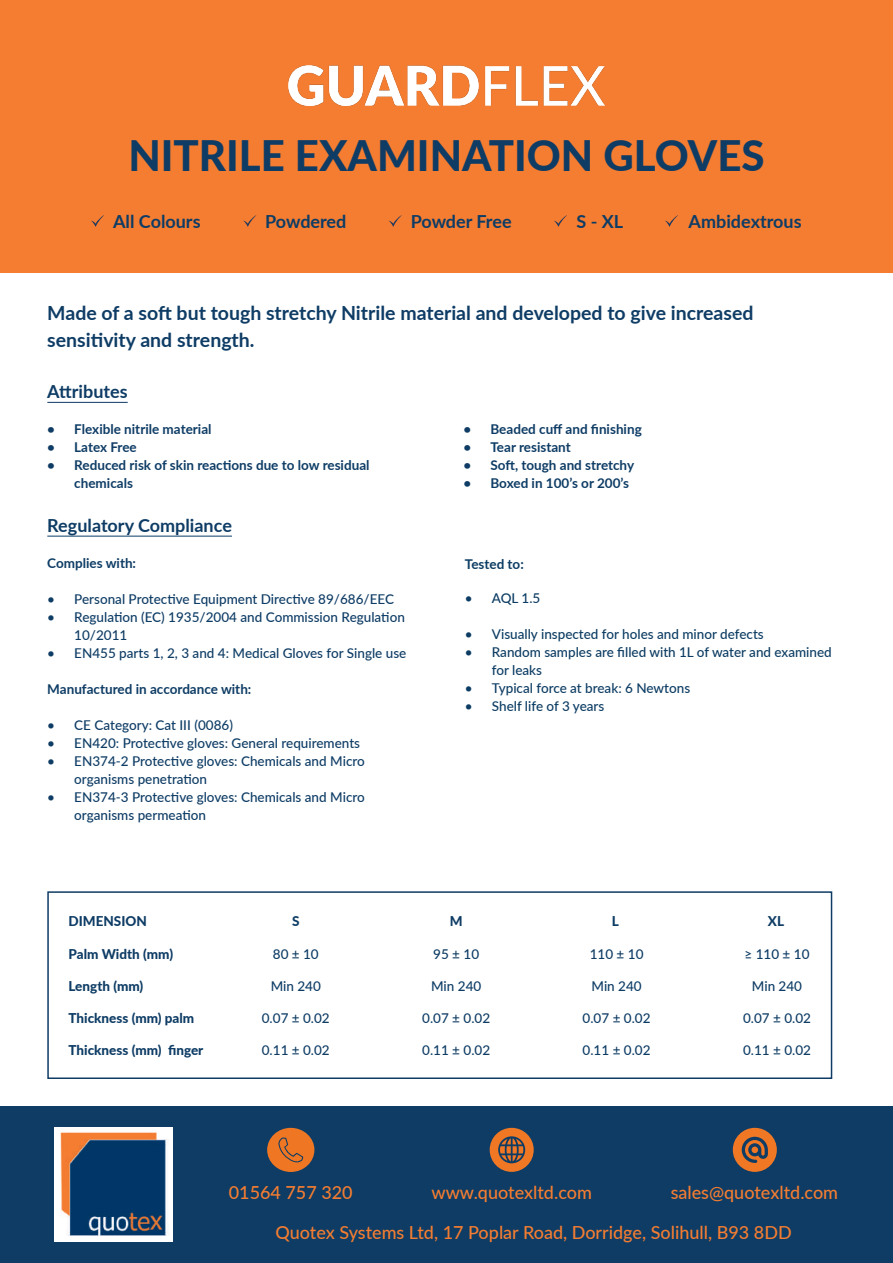
<style>
.page{position:relative;width:893px;height:1263px;background:#fff}
.page>*{position:absolute;margin:0;border:0;box-sizing:border-box;transform-origin:0 0}
.t1{font:800 42px "Lato";color:#0e3c65}
.t2{font:700 19.5px/27px "Lato";color:#0e3c65}
.t3{font:500 18px "Lato";color:#f47d31}
.t4{font:700 18px "Lato";color:#0e3c65}
.t5{font:500 13.5px/18px "Lato";color:#0e3c65}
.t6{font:700 13.5px/18px "Lato";color:#0e3c65}
.t7{font:500 13.5px/18px "Lato";color:#0c3c63}
.t8{font:800 13.5px "Lato";color:#0e3c65}
.t9{font:700 13.5px "Lato";color:#0c3c63}
</style>
<div class="page">
<div style="left:0;top:0;width:893px;height:272px;background:#f47d31"></div>
<div style="left:0;top:1106px;width:893px;height:157px;background:#0e3c65"></div>
<hr style="left:47px;top:402px;width:81px;height:1px;background:#0e3c65">
<hr style="left:47px;top:536px;width:185px;height:1px;background:#0e3c65">
<div style="left:47px;top:891px;width:785px;height:188px;border:2px solid #0e3c65"></div>
<svg style="left:267px;top:1128px;width:47px;height:44px"></svg>
<svg style="left:490px;top:1128px;width:44px;height:44px"></svg>
<svg style="left:733px;top:1128px;width:44px;height:44px"></svg>
<div style="left:751px;top:1146px;width:7px;height:7px;background:#f07824;border-radius:50%"></div>
<img style="left:289px;top:65px;width:315px;height:40px">
<img style="left:54px;top:1128px;width:118px;height:113px">
<svg style="left:389px;top:215px;width:13px;height:12px"></svg>
<svg style="left:554px;top:215px;width:13px;height:12px"></svg>
<svg style="left:665px;top:215px;width:13px;height:12px"></svg>
<svg style="left:243px;top:215px;width:13px;height:12px"></svg>
<svg style="left:91px;top:215px;width:13px;height:12px"></svg>
<h1 class="t1" style="left:128px;top:125px;width:638px">NITRILE EXAMINATION GLOVES</h1>
<h3 class="t4" style="left:113px;top:208px;width:89px">All Colours</h3>
<h3 class="t4" style="left:265px;top:208px;width:83px">Powdered</h3>
<h3 class="t4" style="left:411px;top:208px;width:102px">Powder Free</h3>
<h3 class="t4" style="left:576px;top:208px;width:48px">S - XL</h3>
<h3 class="t4" style="left:689px;top:208px;width:114px">Ambidextrous</h3>
<h2 class="t2" style="left:47px;top:298px;width:708px">Made of a soft but tough stretchy Nitrile material and developed to give increased sensitivity and strength.</h2>
<h3 class="t4" style="left:47px;top:378px;width:82px">Attributes</h3>
<p class="t6" style="left:47px;top:420px;width:166px">• Flexible nitrile material</p>
<p class="t6" style="left:47px;top:438px;width:91px">• Latex Free</p>
<p class="t6" style="left:74px;top:456px;width:297px;text-indent:-27px">• Reduced risk of skin reactions due to low residual chemicals</p>
<h3 class="t4" style="left:47px;top:512px;width:186px">Regulatory Compliance</h3>
<p class="t6" style="left:47px;top:553px;width:90px">Complies with:</p>
<p class="t5" style="left:47px;top:589px;width:348px">• Personal Protective Equipment Directive 89/686/EEC</p>
<p class="t5" style="left:74px;top:607px;width:332px;text-indent:-27px">• Regulation (EC) 1935/2004 and Commission Regulation<br>10/2011</p>
<p class="t5" style="left:47px;top:643px;width:361px">• EN455 parts 1, 2, 3 and 4: Medical Gloves for Single use</p>
<p class="t6" style="left:47px;top:679px;width:206px">Manufactured in accordance with:</p>
<p class="t5" style="left:47px;top:715px;width:187px">• CE Category: Cat III (0086)</p>
<p class="t5" style="left:47px;top:733px;width:314px">• EN420: Protective gloves: General requirements</p>
<p class="t5" style="left:74px;top:751px;width:292px;text-indent:-27px">• EN374-2 Protective gloves: Chemicals and Micro organisms penetration</p>
<p class="t5" style="left:74px;top:787px;width:292px;text-indent:-27px">• EN374-3 Protective gloves: Chemicals and Micro organisms permeation</p>
<p class="t6" style="left:463px;top:420px;width:180px">• Beaded cuff and finishing</p>
<p class="t6" style="left:463px;top:438px;width:109px">• Tear resistant</p>
<p class="t6" style="left:463px;top:456px;width:172px">• Soft, tough and stretchy</p>
<p class="t6" style="left:463px;top:474px;width:167px">• Boxed in 100’s or 200’s</p>
<p class="t9" style="left:465px;top:554px;width:60px">Tested to:</p>
<p class="t7" style="left:465px;top:588px;width:77px">• AQL 1.5</p>
<p class="t7" style="left:465px;top:624px;width:300px">• Visually inspected for holes and minor defects</p>
<p class="t7" style="left:492px;top:642px;width:341px;text-indent:-27px">• Random samples are filled with 1L of water and examined for leaks</p>
<p class="t7" style="left:465px;top:678px;width:227px">• Typical force at break: 6 Newtons</p>
<p class="t7" style="left:465px;top:696px;width:141px">• Shelf life of 3 years</p>
<p class="t8" style="left:69px;top:911px;width:80px">DIMENSION</p>
<p class="t8" style="left:69px;top:943px;width:106px">Palm Width (mm)</p>
<p class="t8" style="left:292px;top:911px;width:9px">S</p>
<p class="t5" style="left:273px;top:944px;width:47px">80 ± 10</p>
<p class="t8" style="left:450px;top:911px;width:14px">M</p>
<p class="t5" style="left:433px;top:944px;width:47px">95 ± 10</p>
<p class="t8" style="left:612px;top:911px;width:9px">L</p>
<p class="t5" style="left:590px;top:944px;width:55px">110 ± 10</p>
<p class="t8" style="left:768px;top:911px;width:18px">XL</p>
<p class="t5" style="left:744px;top:944px;width:67px">≥ 110 ± 10</p>
<p class="t8" style="left:69px;top:976px;width:76px">Length (mm)</p>
<p class="t5" style="left:271px;top:976px;width:52px">Min 240</p>
<p class="t5" style="left:431px;top:976px;width:52px">Min 240</p>
<p class="t5" style="left:591px;top:976px;width:52px">Min 240</p>
<p class="t5" style="left:752px;top:976px;width:52px">Min 240</p>
<p class="t8" style="left:69px;top:1008px;width:127px">Thickness (mm) palm</p>
<p class="t5" style="left:262px;top:1008px;width:69px">0.07 ± 0.02</p>
<p class="t5" style="left:422px;top:1008px;width:69px">0.07 ± 0.02</p>
<p class="t5" style="left:583px;top:1008px;width:69px">0.07 ± 0.02</p>
<p class="t5" style="left:743px;top:1008px;width:69px">0.07 ± 0.02</p>
<p class="t8" style="left:69px;top:1040px;width:136px">Thickness (mm) finger</p>
<p class="t5" style="left:262px;top:1040px;width:69px">0.11 ± 0.02</p>
<p class="t5" style="left:422px;top:1040px;width:69px">0.11 ± 0.02</p>
<p class="t5" style="left:583px;top:1040px;width:69px">0.11 ± 0.02</p>
<p class="t5" style="left:743px;top:1040px;width:69px">0.11 ± 0.02</p>
<h3 class="t3" style="left:229px;top:1180px;width:125px">01564 757 320</h3>
<h3 class="t3" style="left:431px;top:1180px;width:162px">www.quotexltd.com</h3>
<h3 class="t3" style="left:671px;top:1180px;width:169px">sales@quotexltd.com</h3>
<h3 class="t3" style="left:275px;top:1220px;width:518px">Quotex Systems Ltd, 17 Poplar Road, Dorridge, Solihull, B93 8DD</h3>
</div>
